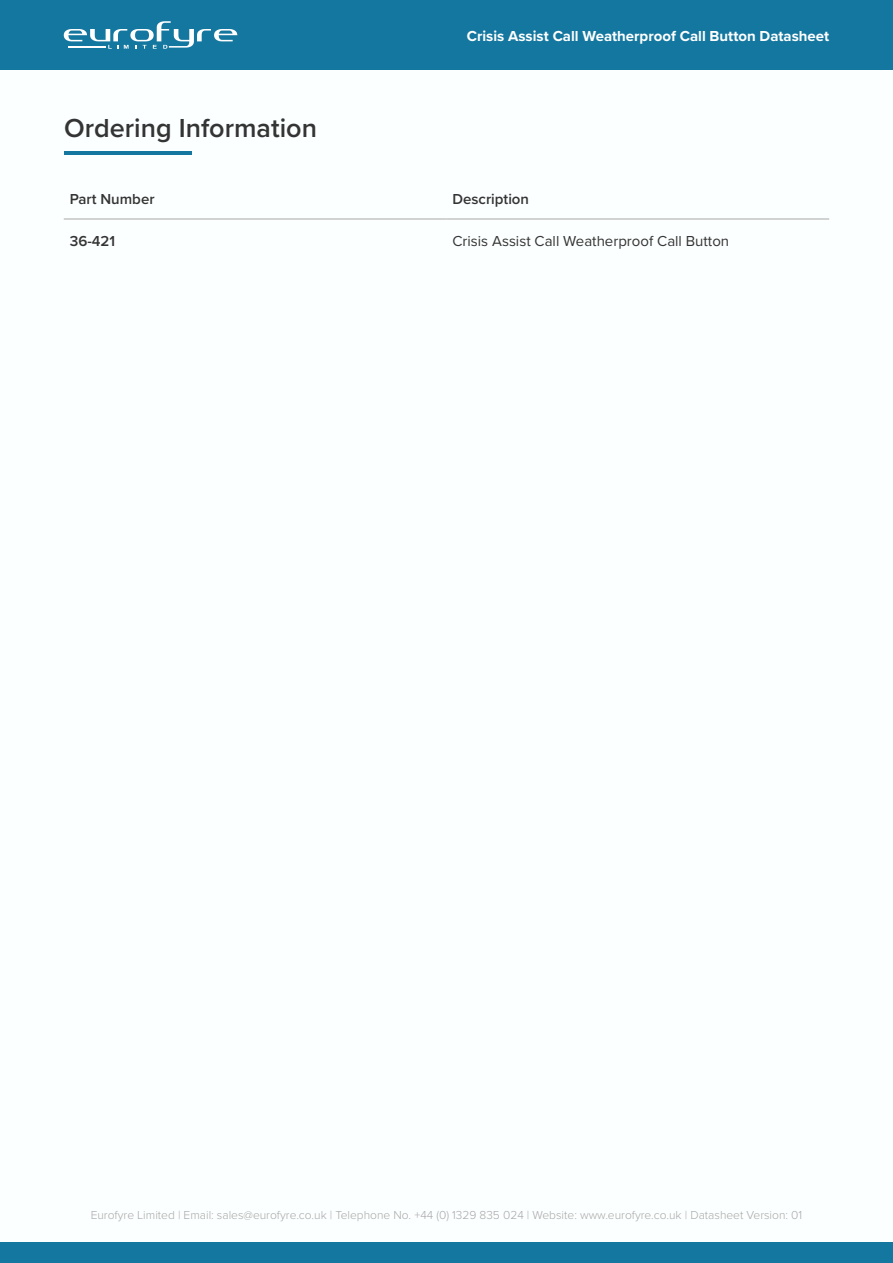
<style>
.page{position:relative;width:893px;height:1263px;background:#fff}
.page>*{position:absolute;margin:0;border:0;box-sizing:border-box;transform-origin:0 0}
.Sub_Header{font:600 27px "Proxima Nova";color:#343434}
.t1{font:700 15px "Proxima Nova";color:#fff}
.t2{font:15px "Proxima Nova";color:#343434}
.t3{font:600 15px "Proxima Nova";color:#343434}
.t4{font:300 12px "Proxima Nova";color:#a7a7a8}
</style>
<div class="page">
<div style="left:0;top:1242px;width:893px;height:21px;background:#14779f"></div>
<div style="left:0;top:0;width:893px;height:70px;background:#14779f"></div>
<svg style="left:64px;top:21px;width:173px;height:28px"></svg>
<hr style="left:64px;top:151px;width:128px;height:3px;background:#14779f">
<hr style="left:64px;top:219px;width:382px;height:1px;background:#a7a7a8">
<hr style="left:446px;top:219px;width:383px;height:1px;background:#a7a7a8">
<p class="Sub_Header" style="left:64px;top:108px;width:254px">Ordering Information</p>
<p class="t1" style="left:467px;top:25px;width:364px">Crisis Assist Call Weatherproof Call Button Datasheet</p>
<p class="t3" style="left:70px;top:187px;width:86px">Part Number</p>
<p class="t3" style="left:452px;top:187px;width:78px">Description</p>
<p class="t3" style="left:70px;top:230px;width:47px">36-421</p>
<p class="t2" style="left:452px;top:230px;width:278px">Crisis Assist Call Weatherproof Call Button</p>
<p class="t4" style="left:91px;top:1206px;width:713px">Eurofyre Limited | Email: sales@eurofyre.co.uk | Telephone No. +44 (0) 1329 835 024 | Website: www.eurofyre.co.uk | Datasheet Version: 01</p>
</div>
